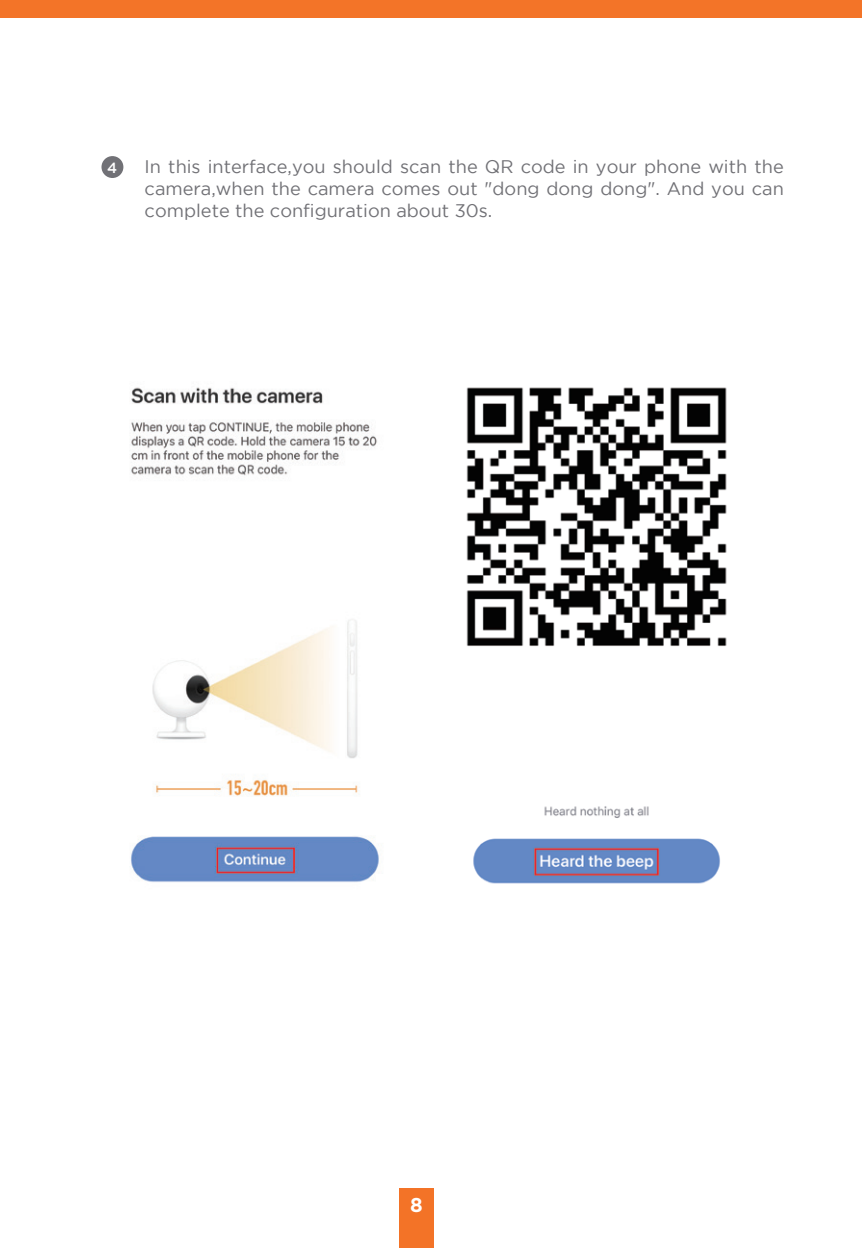
<style>
.page{position:relative;width:862px;height:1248px;background:#fff}
.page>*{position:absolute;margin:0;border:0;box-sizing:border-box;transform-origin:0 0}
.t1{font:700 20px "Gotham";color:#fff}
.t2{font:18px/22px "Gotham";color:#717176;text-align:justify}
.t3{font:500 14.8px "Gotham";color:#fff}
</style>
<div class="page">
<img style="left:131px;top:387px;width:248px;height:495px">
<img style="left:466px;top:387px;width:261px;height:497px">
<div style="left:0;top:0;width:862px;height:17px;background:#f37428"></div>
<div style="left:399px;top:1188px;width:35px;height:59px;background:#f37327"></div>
<div style="left:101px;top:156px;width:22px;height:22px;background:#717176;border-radius:50%"></div>
<p class="t3" style="left:107px;top:159px;width:12px">4</p>
<p class="t2" style="left:145px;top:155px;width:641px">In this interface,you should scan the QR code in your phone with the camera,when the camera comes out "dong dong dong". And you can complete the configuration about 30s.</p>
<p class="t1" style="left:410px;top:1192px;width:14px">8</p>
</div>
